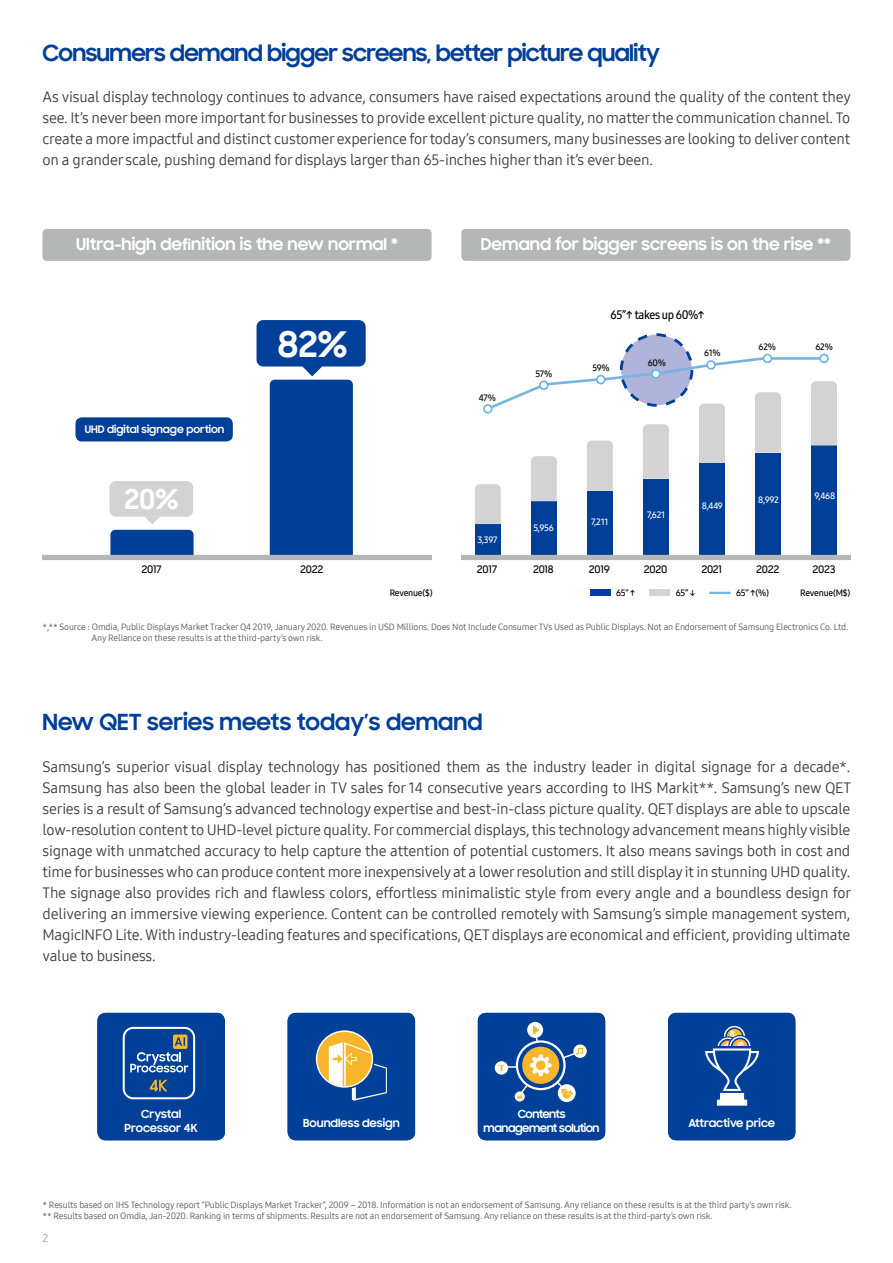
<style>
.page{position:relative;width:893px;height:1263px;background:#fff}
.page>*{position:absolute;margin:0;border:0;box-sizing:border-box;transform-origin:0 0}
.t1{font:700 35.85px "Samsung Sharp Sans";color:#fff}
.t2{font:700 27.75px "Samsung Sharp Sans";color:#fff}
.t3{font:700 22.5px "Samsung Sharp Sans";letter-spacing:-.03em;color:#003f98}
.t4{font:700 22.5px "Samsung Sharp Sans";color:#003f98}
.t5{font:700 16.5px "Samsung Sharp Sans";color:#fff}
.t6{font:15px/21px "Samsung One 400";letter-spacing:-.015em;color:#3e3a39;text-align:justify}
.t7{font:500 13.05px "Samsung Sharp Sans";color:#fff}
.t8{font:12px "Samsung One 600 C";letter-spacing:-.025em;color:#000}
.t9{font:700 11.25px/13.5px "Samsung Sharp Sans";letter-spacing:-.005em;color:#fff;text-align:center}
.t10{font:700 11.25px/13.5px "Samsung Sharp Sans";letter-spacing:-.04em;color:#fff;text-align:center}
.t11{font:11.25px "Samsung One 400";color:#9fa0a0}
.t12{font:500 10.5px "Samsung Sharp Sans";letter-spacing:-.025em;color:#000}
.t13{font:700 10.5px "Samsung Sharp Sans";color:#fff}
.t14{font:9px/10.8px "Samsung One 400";letter-spacing:-.015em;color:#595757}
.t15{font:9px "Samsung One 600";letter-spacing:-.025em;color:#000}
.t16{font:9px "Samsung One 600";letter-spacing:-.025em;color:#fff}
</style>
<div class="page">
<div style="left:461px;top:229px;width:389px;height:32px;background:#b5b6b6;border-radius:4px"></div>
<div style="left:43px;top:229px;width:389px;height:32px;background:#b5b6b6;border-radius:4px"></div>
<svg style="left:97px;top:1013px;width:128px;height:127px;background:#134d9c"></svg>
<svg style="left:288px;top:1013px;width:127px;height:127px;background:#2a5893"></svg>
<svg style="left:478px;top:1013px;width:127px;height:127px;background:#225598"></svg>
<div style="left:516px;top:1040px;width:50px;height:50px;border:2px solid #fff;border-radius:50%"></div>
<div style="left:621px;top:335px;width:71px;height:70px;background:#b0b3da;border-radius:35px"></div>
<div style="left:475px;top:524px;width:26px;height:33px;background:#003f98"></div>
<div style="left:531px;top:501px;width:26px;height:56px;background:#003f98"></div>
<div style="left:587px;top:491px;width:26px;height:66px;background:#003f98"></div>
<div style="left:643px;top:479px;width:26px;height:78px;background:#003f98"></div>
<div style="left:699px;top:463px;width:26px;height:94px;background:#003f98"></div>
<div style="left:755px;top:453px;width:26px;height:104px;background:#003f98"></div>
<div style="left:811px;top:445px;width:26px;height:112px;background:#003f98"></div>
<div style="left:811px;top:381px;width:26px;height:64px;background:#d3d3d4"></div>
<div style="left:819px;top:354px;width:10px;height:9px;border:2px solid #74b5e4;border-radius:50%"></div>
<div style="left:763px;top:354px;width:9px;height:9px;border:2px solid #74b5e4;border-radius:50%"></div>
<div style="left:461px;top:555px;width:389px;height:5px;background:#b5b6b6"></div>
<svg style="left:475px;top:355px;width:306px;height:169px"></svg>
<hr style="left:771px;top:357px;width:49px;height:3px;background:#74b5e4">
<div style="left:590px;top:590px;width:20px;height:6px;background:#003f98"></div>
<div style="left:649px;top:590px;width:21px;height:6px;background:#d3d3d4"></div>
<hr style="left:709px;top:592px;width:22px;height:2px;background:#74b5e4">
<div style="left:109px;top:481px;width:84px;height:36px;background:#d3d3d4;border-radius:7px"></div>
<svg style="left:145px;top:517px;width:14px;height:7px"></svg>
<div style="left:110px;top:530px;width:84px;height:25px;background:#004098"></div>
<svg style="left:257px;top:320px;width:109px;height:235px"></svg>
<div style="left:43px;top:555px;width:389px;height:5px;background:#b5b6b6"></div>
<div style="left:75px;top:417px;width:158px;height:24px;background:#003f98;border-radius:6px"></div>
<svg style="left:668px;top:1013px;width:127px;height:127px;background:#114c9c"></svg>
<h3 class="t3" style="left:43px;top:36px;width:619px">Consumers demand bigger screens, better picture quality</h3>
<p class="t6" style="left:43px;top:86px;width:810px">As visual display technology continues to advance, consumers have raised expectations around the quality of the content they see. It’s never been more important for businesses to provide excellent picture quality, no matter the communication channel. To create a more impactful and distinct customer experience for today’s consumers, many businesses are looking to deliver content on a grander scale, pushing demand for displays larger than 65-inches higher than it’s ever been.</p>
<p class="t5" style="left:76px;top:232px;width:323px">Ultra-high definition is the new normal *</p>
<p class="t5" style="left:481px;top:232px;width:352px">Demand for bigger screens is on the rise **</p>
<p class="t13" style="left:85px;top:421px;width:141px">UHD digital signage portion</p>
<h2 class="t2" style="left:124px;top:478px;width:56px">20%</h2>
<h1 class="t1" style="left:278px;top:317px;width:71px">82%</h1>
<p class="t12" style="left:142px;top:561px;width:22px">2017</p>
<p class="t12" style="left:300px;top:561px;width:25px">2022</p>
<p class="t15" style="left:479px;top:392px;width:19px">47%</p>
<p class="t15" style="left:535px;top:368px;width:18px">57%</p>
<p class="t16" style="left:477px;top:533px;width:22px">3,397</p>
<p class="t16" style="left:533px;top:522px;width:22px">5,956</p>
<p class="t8" style="left:610px;top:307px;width:96px">65”↑ takes up 60% ↑</p>
<p class="t15" style="left:592px;top:362px;width:19px">59%</p>
<p class="t15" style="left:648px;top:357px;width:20px">60%</p>
<p class="t15" style="left:704px;top:347px;width:18px">61%</p>
<p class="t15" style="left:759px;top:341px;width:19px">62%</p>
<p class="t15" style="left:815px;top:341px;width:19px">62%</p>
<p class="t16" style="left:591px;top:516px;width:19px">7,211</p>
<p class="t16" style="left:647px;top:509px;width:20px">7,621</p>
<p class="t16" style="left:702px;top:500px;width:23px">8,449</p>
<p class="t16" style="left:758px;top:494px;width:22px">8,992</p>
<p class="t16" style="left:814px;top:490px;width:22px">9,468</p>
<p class="t12" style="left:477px;top:561px;width:22px">2017</p>
<p class="t12" style="left:533px;top:561px;width:22px">2018</p>
<p class="t12" style="left:589px;top:561px;width:22px">2019</p>
<p class="t12" style="left:644px;top:561px;width:25px">2020</p>
<p class="t12" style="left:701px;top:561px;width:22px">2021</p>
<p class="t12" style="left:756px;top:561px;width:25px">2022</p>
<p class="t12" style="left:812px;top:561px;width:24px">2023</p>
<p class="t15" style="left:390px;top:587px;width:44px">Revenue($)</p>
<p class="t15" style="left:616px;top:587px;width:21px">65” ↑</p>
<p class="t15" style="left:676px;top:587px;width:21px">65” ↓</p>
<p class="t15" style="left:736px;top:587px;width:34px">65” ↑(%)</p>
<p class="t15" style="left:800px;top:587px;width:52px">Revenue(M$)</p>
<p class="t14" style="left:92px;top:621px;width:758px;text-indent:-49px">*,** Source : Omdia, Public Displays Market Tracker Q4 2019, January 2020. Revenues in USD Millions. Does Not Include Consumer TVs Used as Public Displays. Not an Endorsement of Samsung Electronics Co. Ltd.<br>Any Reliance on these results is at the third-party’s own risk.</p>
<h3 class="t4" style="left:43px;top:706px;width:441px">New QET series meets today’s demand</h3>
<p class="t6" style="left:43px;top:756px;width:810px">Samsung’s superior visual display technology has positioned them as the industry leader in digital signage for a decade*.<br>Samsung has also been the global leader in TV sales for 14 consecutive years according to IHS Markit**. Samsung’s new QET series is a result of Samsung’s advanced technology expertise and best-in-class picture quality. QET displays are able to upscale low-resolution content to UHD-level picture quality. For commercial displays, this technology advancement means highly visible signage with unmatched accuracy to help capture the attention of potential customers. It also means savings both in cost and time for businesses who can produce content more inexpensively at a lower resolution and still display it in stunning UHD quality.<br>The signage also provides rich and flawless colors, effortless minimalistic style from every angle and a boundless design for delivering an immersive viewing experience. Content can be controlled remotely with Samsung’s simple management system, MagicINFO Lite. With industry-leading features and specifications, QET displays are economical and efficient, providing ultimate value to business.</p>
<p class="t7" style="left:724px;top:1039px;width:9px">$</p>
<p class="t9" style="left:125px;top:1107px;width:75px">Crystal<br>Processor 4K</p>
<p class="t9" style="left:303px;top:1115px;width:98px">Boundless design</p>
<p class="t10" style="left:484px;top:1107px;width:117px">Contents management solution</p>
<p class="t9" style="left:688px;top:1115px;width:88px">Attractive price</p>
<p class="t14" style="left:43px;top:1199px;width:750px">* Results based on IHS Technology report “Public Displays Market Tracker”, 2009 – 2018. Information is not an endorsement of Samsung. Any reliance on these results is at the third party’s own risk. ** Results based on Omdia, Jan-2020. Ranking in terms of shipments. Results are not an endorsement of Samsung. Any reliance on these results is at the third-party’s own risk.</p>
<p class="t11" style="left:43px;top:1230px;width:7px">2</p>
</div>
